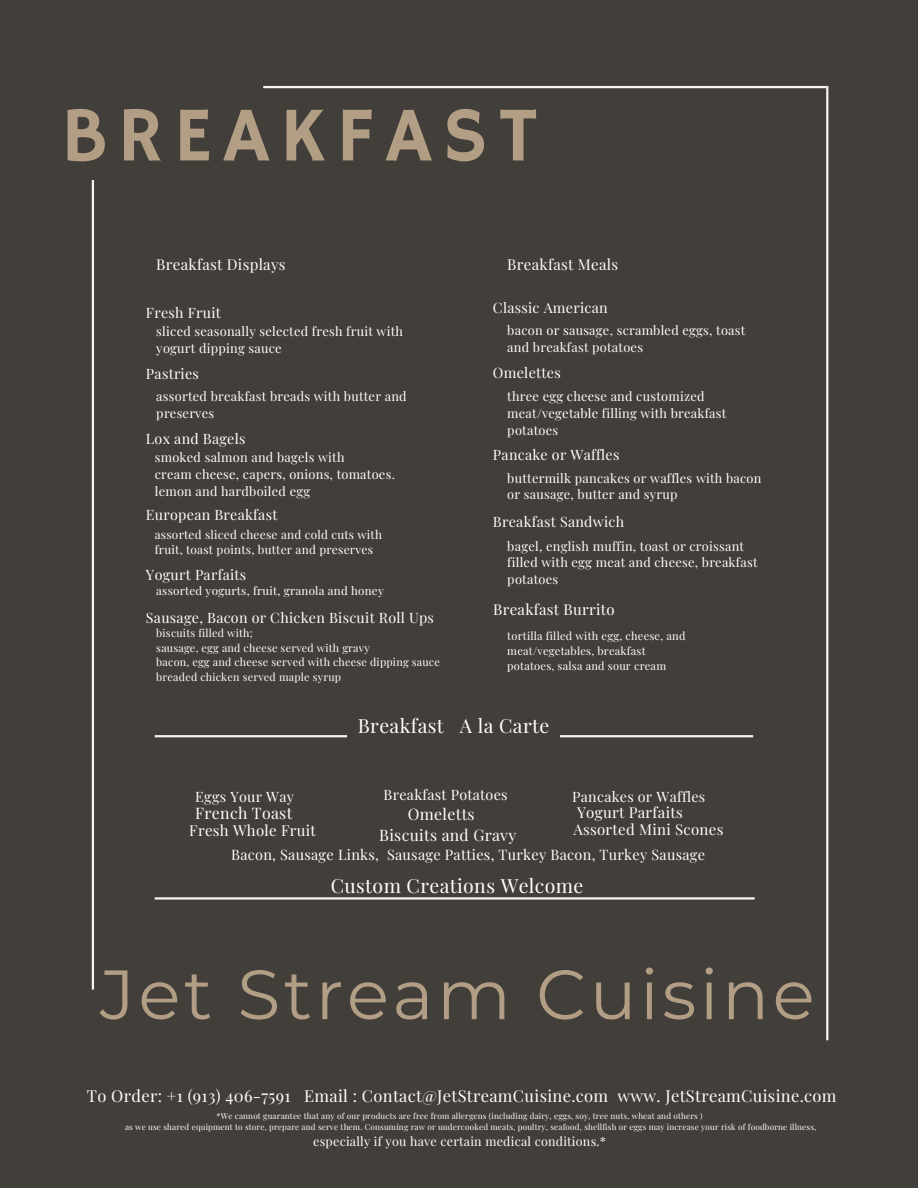
<style>
.page{position:relative;width:918px;height:1188px;background:#423e3a}
.page>*{position:absolute;margin:0;border:0;box-sizing:border-box;transform-origin:0 0}
.t1{font:77.85px "Hammersmith One";letter-spacing:.14em;color:#b29e84}
.t2{font:69.6px "Montserrat";letter-spacing:.05em;color:#b29e84}
.t3{font:19.5px "Playfair Display";letter-spacing:.02em;color:#fff}
.t4{font:16.5px "Playfair Display";letter-spacing:.02em;color:#fff}
.t5{font:15.9px "Playfair Display";letter-spacing:.02em;color:#fff}
.t6{font:15.75px "Playfair Display";letter-spacing:.02em;color:#fff}
.t7{font:15px "Playfair Display";letter-spacing:.02em;color:#fff}
.t8{font:14.4px "Playfair Display";letter-spacing:.02em;color:#fff}
.t9{font:14.25px "Playfair Display";letter-spacing:.02em;color:#fff}
.t10{font:12.75px/16.8px "Playfair Display";letter-spacing:.02em;color:#fff}
.t11{font:12.45px "Playfair Display";letter-spacing:.02em;color:#fff}
.t12{font:11.85px/15.8px "Playfair Display";letter-spacing:.02em;color:#fff}
.t13{font:11.55px "Playfair Display";letter-spacing:.02em;color:#fff}
.t14{font:11.1px/14.7px "Playfair Display";letter-spacing:.02em;color:#fff}
.t15{font:10.8px "Playfair Display";letter-spacing:.02em;color:#fff}
.t16{font:8.25px "Playfair Display";letter-spacing:.02em;color:#fff}
</style>
<div class="page">
<hr style="left:263px;top:86px;width:563px;height:2px;background:#f6f4f1">
<hr style="left:92px;top:180px;width:2px;height:810px;background:#f6f4f1">
<hr style="left:155px;top:735px;width:192px;height:2px;background:#f6f4f1">
<hr style="left:560px;top:735px;width:193px;height:2px;background:#f6f4f1">
<hr style="left:155px;top:897px;width:600px;height:3px;background:#f6f4f1">
<hr style="left:826px;top:86px;width:2px;height:954px;background:#f6f4f1">
<p class="t1" style="left:61px;top:90px;width:478px">BREAKFAST</p>
<h1 class="t7" style="left:156px;top:254px;width:131px">Breakfast Displays</h1>
<h4 class="t7" style="left:507px;top:254px;width:112px">Breakfast Meals</h4>
<h5 class="t9" style="left:146px;top:303px;width:76px">Fresh Fruit</h5>
<h5 class="t9" style="left:493px;top:298px;width:116px">Classic American</h5>
<h5 class="t10" style="left:156px;top:322px;width:248px">sliced seasonally selected fresh fruit with yogurt dipping sauce</h5>
<h5 class="t10" style="left:507px;top:321px;width:240px">bacon or sausage, scrambled eggs, toast and breakfast potatoes</h5>
<h6 class="t10" style="left:156px;top:387px;width:252px">assorted breakfast breads with butter and preserves</h6>
<h6 class="t10" style="left:507px;top:387px;width:220px">three egg cheese and customized meat/vegetable filling with breakfast potatoes</h6>
<h5 class="t10" style="left:155px;top:449px;width:242px">smoked salmon and bagels with<br>cream cheese, capers, onions, tomatoes. lemon and hardboiled egg</h5>
<h6 class="t9" style="left:146px;top:364px;width:55px">Pastries</h6>
<h6 class="t9" style="left:493px;top:362px;width:69px">Omelettes</h6>
<h5 class="t9" style="left:146px;top:428px;width:101px">Lox and Bagels</h5>
<h5 class="t9" style="left:493px;top:444px;width:128px">Pancake or Waffles</h5>
<h6 class="t10" style="left:507px;top:469px;width:256px">buttermilk pancakes or waffles with bacon or sausage, butter and syrup</h6>
<h4 class="t10" style="left:507px;top:537px;width:252px">bagel, english muffin, toast or croissant filled with egg meat and cheese, breakfast potatoes</h4>
<h6 class="t9" style="left:146px;top:505px;width:133px">European Breakfast</h6>
<h6 class="t9" style="left:493px;top:512px;width:133px">Breakfast Sandwich</h6>
<h5 class="t12" style="left:155px;top:526px;width:229px">assorted sliced cheese and cold cuts with fruit, toast points, butter and preserves</h5>
<p class="t13" style="left:156px;top:583px;width:229px">assorted yogurts, fruit, granola and honey</p>
<h6 class="t9" style="left:146px;top:564px;width:102px">Yogurt Parfaits</h6>
<h5 class="t9" style="left:146px;top:607px;width:290px">Sausage, Bacon or Chicken Biscuit Roll Ups</h5>
<h3 class="t15" style="left:156px;top:625px;width:98px">biscuits filled with;</h3>
<h2 class="t15" style="left:156px;top:640px;width:215px">sausage, egg and cheese served with gravy</h2>
<h4 class="t15" style="left:156px;top:655px;width:285px">bacon, egg and cheese served with cheese dipping sauce</h4>
<p class="t15" style="left:156px;top:669px;width:186px">breaded chicken served maple syrup</p>
<p class="t7" style="left:493px;top:599px;width:123px">Breakfast Burrito</p>
<p class="t14" style="left:507px;top:628px;width:180px">tortilla filled with egg, cheese, and meat/vegetables, breakfast potatoes, salsa and sour cream</p>
<h4 class="t3" style="left:358px;top:712px;width:193px">Breakfast A la Carte</h4>
<h5 class="t9" style="left:195px;top:786px;width:100px">Eggs Your Way</h5>
<h5 class="t9" style="left:384px;top:785px;width:125px">Breakfast Potatoes</h5>
<h6 class="t9" style="left:572px;top:786px;width:135px">Pancakes or Waffles</h6>
<h5 class="t7" style="left:577px;top:802px;width:107px">Yogurt Parfaits</h5>
<h3 class="t5" style="left:195px;top:802px;width:99px">French Toast</h3>
<h5 class="t6" style="left:408px;top:803px;width:68px">Omeletts</h5>
<h5 class="t8" style="left:231px;top:845px;width:476px">Bacon, Sausage Links, Sausage Patties, Turkey Bacon, Turkey Sausage</h5>
<h4 class="t7" style="left:189px;top:820px;width:128px">Fresh Whole Fruit</h4>
<h4 class="t7" style="left:573px;top:819px;width:152px">Assorted Mini Scones</h4>
<p class="t6" style="left:379px;top:824px;width:139px">Biscuits and Gravy</p>
<h4 class="t3" style="left:331px;top:872px;width:254px">Custom Creations Welcome</h4>
<p class="t2" style="left:100px;top:952px;width:716px">Jet Stream Cuisine</p>
<p class="t4" style="left:87px;top:1084px;width:751px">To Order: +1 (913) 406-7591 Email : Contact@JetStreamCuisine.com www. JetStreamCuisine.com</p>
<h4 class="t16" style="left:217px;top:1110px;width:488px">*We cannot guarantee that any of our products are free from allergens (including dairy, eggs, soy, tree nuts, wheat and others )</h4>
<h4 class="t16" style="left:125px;top:1122px;width:693px">as we use shared equipment to store, prepare and serve them. Consuming raw or undercooked meats, poultry, seafood, shellfish or eggs may increase your risk of foodborne illness,</h4>
<h4 class="t11" style="left:313px;top:1133px;width:294px">especially if you have certain medical conditions.*</h4>
</div>
